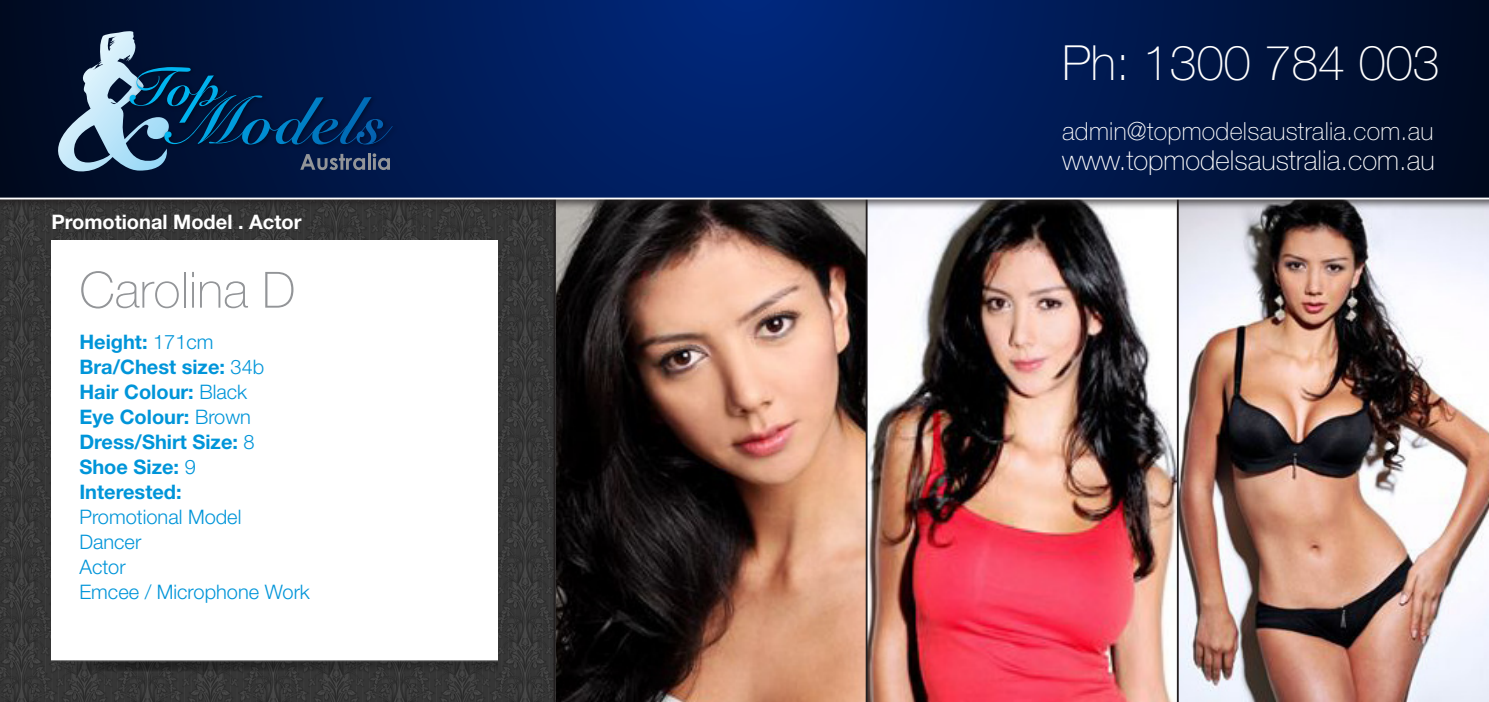
<style>
.page{position:relative;width:1489px;height:702px;background:#fff}
.page>*{position:absolute;margin:0;border:0;box-sizing:border-box;transform-origin:0 0}
.t1{font:100 50px "Helvetica Neue LT Std";color:#939598}
.t2{font:100 48.5px "Helvetica Neue LT Std";color:#fff}
.t3{font:100 27.5px "Helvetica Neue LT Std";color:#fff}
.t4{font:100 25px "Helvetica Neue LT Std";letter-spacing:.01em;color:#fff}
.t5{font:700 20px "Helvetica Neue LT Std";color:#0095d9}
.t6{font:300 20px "Helvetica Neue LT Std";color:#0095d9}
.t7{font:700 20px "Helvetica Neue LT Std";color:#fff}
.s1{font-weight:300}
</style>
<div class="page">
<img style="left:0;top:210px;width:1488px;height:492px">
<div style="left:51px;top:241px;width:447px;height:84px;background:#fff"></div>
<img style="left:51px;top:325px;width:447px;height:348px">
<hr style="left:1176px;top:198px;width:2px;height:504px;background:#231f20">
<div style="left:0;top:0;width:1488px;height:210px;background:#231f20;opacity:.75"></div>
<svg style="left:0;top:0;width:1488px;height:197px"></svg>
<img style="left:392px;top:90px;width:8px;height:62px">
<svg style="left:43px;top:31px;width:349px;height:141px"></svg>
<hr style="left:865px;top:198px;width:2px;height:504px;background:#231f20">
<hr style="left:553px;top:198px;width:2px;height:504px;background:#231f20">
<hr style="left:0;top:197px;width:1488px;height:2px;background:#fff">
<p class="t7" style="left:51px;top:210px;width:251px">Promotional Model . Actor</p>
<p class="t1" style="left:79px;top:261px;width:217px">Carolina D</p>
<p class="t5" style="left:79px;top:329px;width:136px">Height: <span class="s1">171cm</span></p>
<p class="t5" style="left:79px;top:354px;width:186px">Bra/Chest size: <span class="s1">34b</span></p>
<p class="t5" style="left:79px;top:379px;width:169px">Hair Colour: <span class="s1">Black</span></p>
<p class="t5" style="left:79px;top:404px;width:173px">Eye Colour: <span class="s1">Brown</span></p>
<p class="t5" style="left:79px;top:429px;width:177px">Dress/Shirt Size: <span class="s1">8</span></p>
<p class="t5" style="left:79px;top:454px;width:118px">Shoe Size: <span class="s1">9</span></p>
<p class="t5" style="left:79px;top:479px;width:104px">Interested:</p>
<p class="t6" style="left:79px;top:504px;width:163px">Promotional Model</p>
<p class="t6" style="left:79px;top:529px;width:63px">Dancer</p>
<p class="t6" style="left:79px;top:554px;width:48px">Actor</p>
<p class="t6" style="left:79px;top:579px;width:232px">Emcee / Microphone Work</p>
<p class="t2" style="left:1062px;top:35px;width:379px">Ph: 1300 784 003</p>
<p class="t4" style="left:1062px;top:117px;width:373px">admin@topmodelsaustralia.com.au</p>
<p class="t3" style="left:1062px;top:145px;width:374px">www.topmodelsaustralia.com.au</p>
</div>
